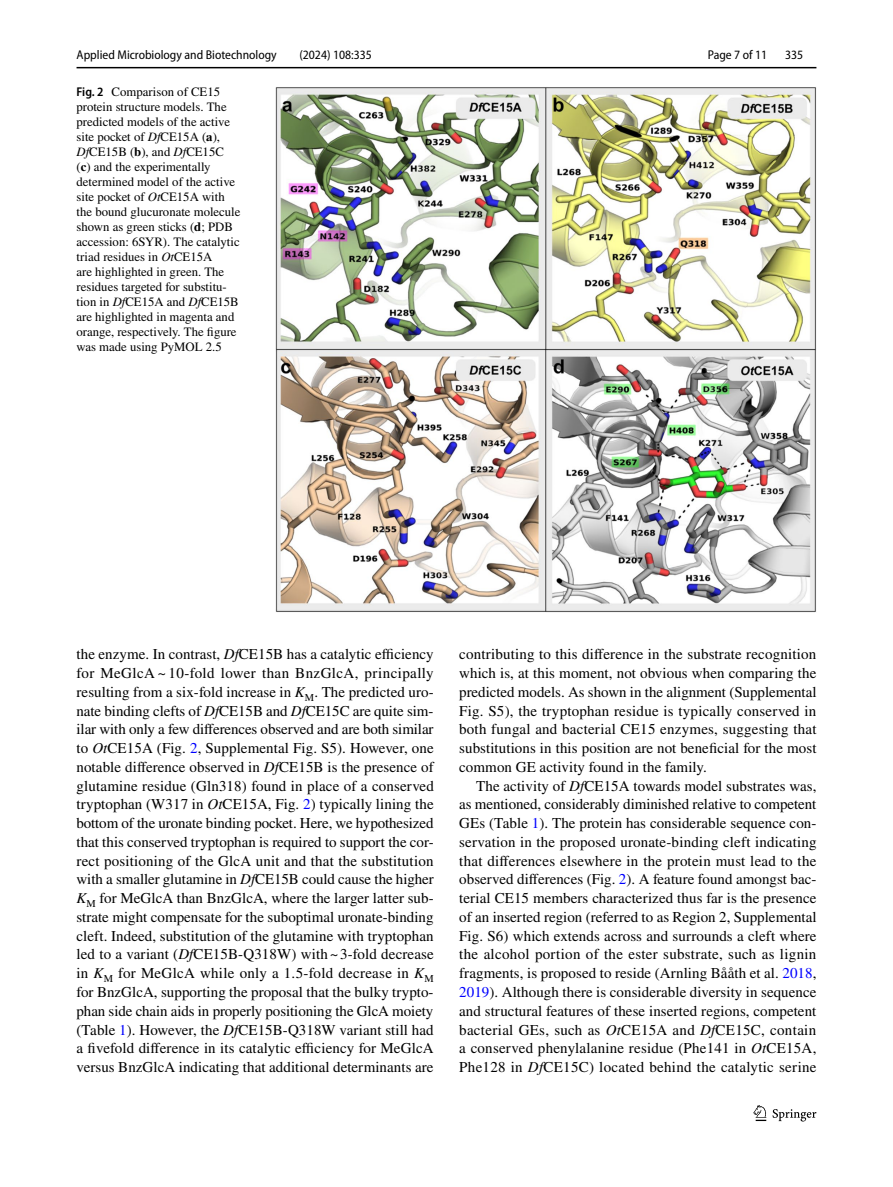
<style>
.page{position:relative;width:893px;height:1187px;background:#fff}
.page>*{position:absolute;margin:0;border:0;box-sizing:border-box;transform-origin:0 0}
.t1{font:15px/18.8px "STIX";letter-spacing:.005em;color:#000;text-align:justify}
.t2{font:12.75px/15px "STIX";color:#000}
.t3{font:semi-condensed 12.75px "Myriad Pro";color:#000}
.s1{font-family:"Myriad Pro";font-weight:600;font-stretch:semi-condensed}
.s2{font-style:italic}
.s3{font-weight:700}
.s4{color:#00f}
</style>
<div class="page">
<hr style="left:77px;top:67px;width:739px;height:1px;background:#000">
<svg style="left:753px;top:1105px;width:13px;height:15px"></svg>
<svg style="left:773px;top:1109px;width:43px;height:12px"></svg>
<img style="left:275px;top:87px;width:541px;height:526px">
<p class="t3" style="left:77px;top:48px;width:202px">Applied Microbiology and Biotechnology</p>
<p class="t3" style="left:299px;top:48px;width:74px">(2024) 108:335</p>
<p class="t3" style="left:708px;top:48px;width:61px">Page 7 of 11</p>
<p class="t3" style="left:785px;top:48px;width:20px">335</p>
<p class="t2" style="left:77px;top:85px;width:165px"><span class="s1">Fig. 2</span> Comparison of CE15 protein structure models. The predicted models of the active site pocket of <span class="s2">Df</span>CE15A (<span class="s3">a</span>),<br><span class="s2">Df</span>CE15B (<span class="s3">b</span>), and <span class="s2">Df</span>CE15C (<span class="s3">c</span>) and the experimentally determined model of the active site pocket of <span class="s2">Ot</span>CE15A with the bound glucuronate molecule shown as green sticks (<span class="s3">d</span>; PDB accession: 6SYR). The catalytic triad residues in <span class="s2">Ot</span>CE15A<br>are highlighted in green. The residues targeted for substitu&shy;tion in <span class="s2">Df</span>CE15A and <span class="s2">Df</span>CE15B are highlighted in magenta and orange, respectively. The figure was made using PyMOL 2.5</p>
<p class="t1" style="left:77px;top:646px;width:359px">the enzyme. In contrast, <span class="s2">Df</span>CE15B has a catalytic efficiency for MeGlcA ~ 10-fold lower than BnzGlcA, principally resulting from a six-fold increase in <span class="s2">K</span><sub>M</sub>. The predicted uro&shy;nate binding clefts of <span class="s2">Df</span>CE15B and <span class="s2">Df</span>CE15C are quite sim&shy;ilar with only a few differences observed and are both similar to <span class="s2">Ot</span>CE15A (Fig. <span class="s4">2</span>, Supplemental Fig. S5). However, one notable difference observed in <span class="s2">Df</span>CE15B is the presence of glutamine residue (Gln318) found in place of a conserved tryptophan (W317 in <span class="s2">Ot</span>CE15A, Fig. <span class="s4">2</span>) typically lining the bottom of the uronate binding pocket. Here, we hypothesized that this conserved tryptophan is required to support the cor&shy;rect positioning of the GlcA unit and that the substitution with a smaller glutamine in <span class="s2">Df</span>CE15B could cause the higher <span class="s2">K</span><sub>M</sub> for MeGlcA than BnzGlcA, where the larger latter sub&shy;strate might compensate for the suboptimal uronate-binding cleft. Indeed, substitution of the glutamine with tryptophan led to a variant (<span class="s2">Df</span>CE15B-Q318W) with ~ 3-fold decrease in <span class="s2">K</span><sub>M</sub> for MeGlcA while only a 1.5-fold decrease in <span class="s2">K</span><sub>M </sub>for BnzGlcA, supporting the proposal that the bulky trypto&shy;phan side chain aids in properly positioning the GlcA moiety (Table <span class="s4">1</span>). However, the <span class="s2">Df</span>CE15B-Q318W variant still had a fivefold difference in its catalytic efficiency for MeGlcA versus BnzGlcA indicating that additional determinants are</p>
<p class="t1" style="left:459px;top:646px;width:359px">contributing to this difference in the substrate recognition which is, at this moment, not obvious when comparing the predicted models. As shown in the alignment (Supplemental Fig. S5), the tryptophan residue is typically conserved in both fungal and bacterial CE15 enzymes, suggesting that substitutions in this position are not beneficial for the most common GE activity found in the family.</p>
<p class="t1" style="left:459px;top:777px;width:359px;text-indent:17px">The activity of <span class="s2">Df</span>CE15A towards model substrates was, as mentioned, considerably diminished relative to competent GEs (Table <span class="s4">1</span>). The protein has considerable sequence con&shy;servation in the proposed uronate-binding cleft indicating that differences elsewhere in the protein must lead to the observed differences (Fig. <span class="s4">2</span>). A feature found amongst bac&shy;terial CE15 members characterized thus far is the presence of an inserted region (referred to as Region 2, Supplemental Fig. S6) which extends across and surrounds a cleft where the alcohol portion of the ester substrate, such as lignin fragments, is proposed to reside (Arnling Bååth et al. <span class="s4">2018</span>, <span class="s4">2019</span>). Although there is considerable diversity in sequence and structural features of these inserted regions, competent bacterial GEs, such as <span class="s2">Ot</span>CE15A and <span class="s2">Df</span>CE15C, contain a conserved phenylalanine residue (Phe141 in <span class="s2">Ot</span>CE15A, Phe128 in <span class="s2">Df</span>CE15C) located behind the catalytic serine</p>
</div>
